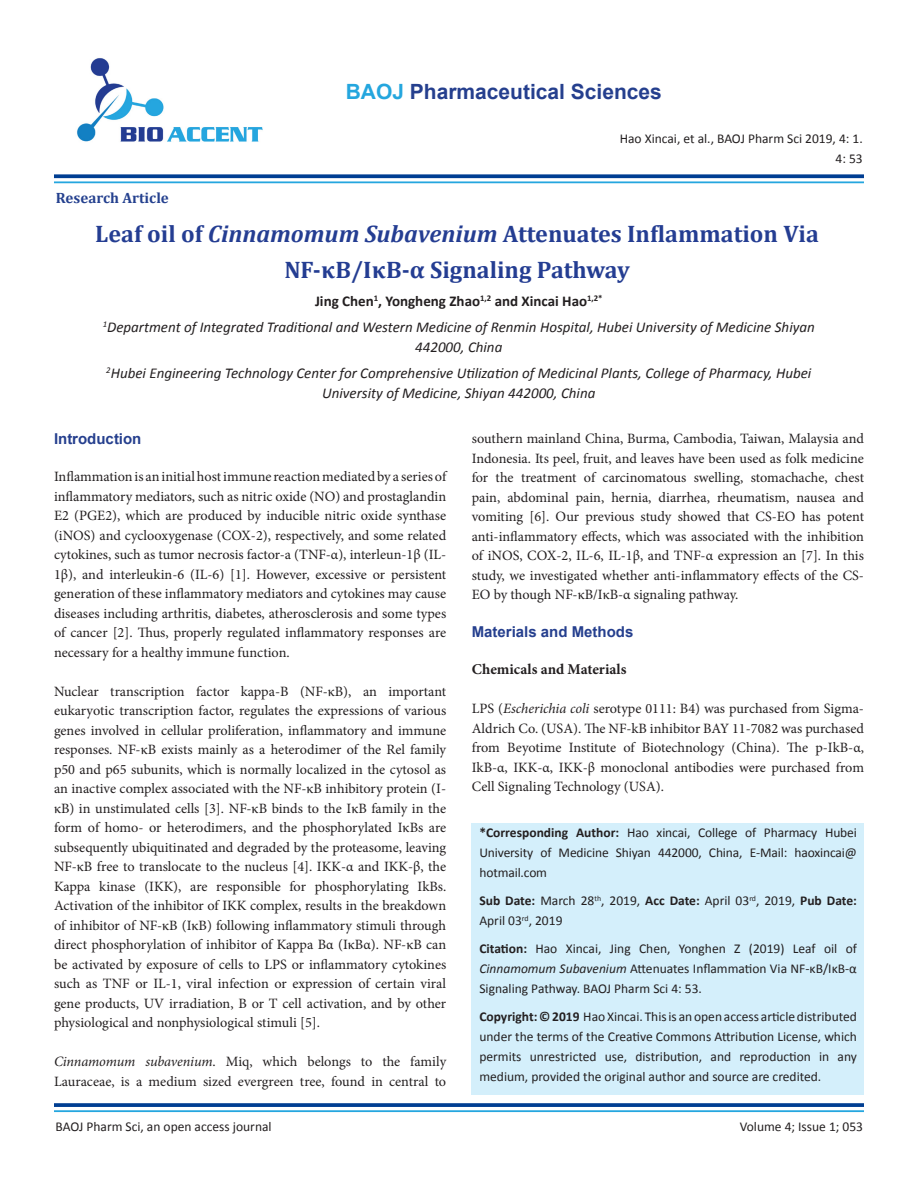
<style>
.page{position:relative;width:918px;height:1188px;background:#fff}
.page>*{position:absolute;margin:0;border:0;box-sizing:border-box;transform-origin:0 0}
.t1{font:700 24px/36px "Cambria";color:#243d92;text-align:center}
.t2{font:700 21px "Arial";color:#253f8e}
.t3{font:italic 15px/19.8px "Calibri";color:#231f20;text-align:center}
.t4{font:700 15px "Calibri";color:#231f20}
.t5{font:700 15px "Arial";color:#253f8e}
.t6{font:700 15px "Minion Pro";color:#231f20}
.t7{font:700 15px "Cambria";color:#25418f}
.t8{font:14.25px/19.5px "Minion Pro";color:#231f20;text-align:justify}
.t9{font:13.5px/19.8px "Calibri";color:#231f20;text-align:justify}
.s1{color:#24a6de}
.s2{font-style:italic}
.s3{font-weight:700}
</style>
<div class="page">
<img style="left:77px;top:58px;width:186px;height:84px">
<svg style="left:54px;top:174px;width:810px;height:4px;background:#18509c"></svg>
<hr style="left:54px;top:181px;width:810px;height:2px;background:#25a6df">
<svg style="left:54px;top:1103px;width:810px;height:4px;background:#0f4998"></svg>
<hr style="left:54px;top:1110px;width:810px;height:2px;background:#25a6df">
<div style="left:472px;top:823px;width:392px;height:272px;background:#d4effb"></div>
<h2 class="t2" style="left:346px;top:77px;width:318px"><span class="s1">BAOJ</span> Pharmaceutical Sciences</h2>
<p class="t9" style="left:620px;top:129px;width:245px;text-align:right">Hao Xincai, et al., BAOJ Pharm Sci 2019, 4: 1.<br>4: 53</p>
<p class="t7" style="left:56px;top:188px;width:114px">Research Article</p>
<p class="t1" style="left:95px;top:215px;width:725px">Leaf oil of <span class="s2">Cinnamomum Subavenium</span> Attenuates Inflammation Via<br>NF-κB/IκB-α Signaling Pathway</p>
<p class="t4" style="left:315px;top:291px;width:289px">Jing Chen<sup>1</sup>, Yongheng Zhao<sup>1,2</sup> and Xincai Hao<sup>1,2*</sup></p>
<p class="t3" style="left:103px;top:317px;width:714px"><sup>1</sup>Department of Integrated Traditional and Western Medicine of Renmin Hospital, Hubei University of Medicine Shiyan<br>442000, China</p>
<p class="t3" style="left:106px;top:363px;width:707px"><sup>2</sup>Hubei Engineering Technology Center for Comprehensive Utilization of Medicinal Plants, College of Pharmacy, Hubei<br>University of Medicine, Shiyan 442000, China</p>
<p class="t5" style="left:54px;top:429px;width:89px">Introduction</p>
<p class="t8" style="left:54px;top:467px;width:394px">Inflammation is an initial host immune reaction mediated by a series of inflammatory mediators, such as nitric oxide (NO) and prostaglandin E2 (PGE2), which are produced by inducible nitric oxide synthase (iNOS) and cyclooxygenase (COX-2), respectively, and some related cytokines, such as tumor necrosis factor-a (TNF-α), interleun-1β (IL-1β), and interleukin-6 (IL-6) [1]. However, excessive or persistent generation of these inflammatory mediators and cytokines may cause diseases including arthritis, diabetes, atherosclerosis and some types of cancer [2]. Thus, properly regulated inflammatory responses are necessary for a healthy immune function.</p>
<p class="t8" style="left:54px;top:682px;width:394px">Nuclear transcription factor kappa-B (NF-κB), an important eukaryotic transcription factor, regulates the expressions of various genes involved in cellular proliferation, inflammatory and immune responses. NF-κB exists mainly as a heterodimer of the Rel family p50 and p65 subunits, which is normally localized in the cytosol as an inactive complex associated with the NF-κB inhibitory protein (I&shy;κB) in unstimulated cells [3]. NF-κB binds to the IκB family in the form of homo- or heterodimers, and the phosphorylated IκBs are subsequently ubiquitinated and degraded by the proteasome, leaving NF-κB free to translocate to the nucleus [4]. IKK-α and IKK-β, the Kappa kinase (IKK), are responsible for phosphorylating IkBs.<br>Activation of the inhibitor of IKK complex, results in the breakdown of inhibitor of NF-κB (IκB) following inflammatory stimuli through direct phosphorylation of inhibitor of Kappa Bα (IκBα). NF-κB can be activated by exposure of cells to LPS or inflammatory cytokines such as TNF or IL-1, viral infection or expression of certain viral gene products, UV irradiation, B or T cell activation, and by other physiological and nonphysiological stimuli [5].</p>
<p class="t8" style="left:54px;top:1052px;width:394px"><span class="s2">Cinnamomum subavenium</span>. Miq, which belongs to the family<br>Lauraceae, is a medium sized evergreen tree, found in central to</p>
<p class="t8" style="left:472px;top:429px;width:394px">southern mainland China, Burma, Cambodia, Taiwan, Malaysia and Indonesia. Its peel, fruit, and leaves have been used as folk medicine for the treatment of carcinomatous swelling, stomachache, chest pain, abdominal pain, hernia, diarrhea, rheumatism, nausea and vomiting [6]. Our previous study showed that CS-EO has potent anti-inflammatory effects, which was associated with the inhibition of iNOS, COX-2, IL-6, IL-1β, and TNF-α expression an [7]. In this study, we investigated whether anti-inflammatory effects of the CS-EO by though NF-κB/IκB-α signaling pathway.</p>
<p class="t5" style="left:472px;top:622px;width:163px">Materials and Methods</p>
<p class="t6" style="left:472px;top:659px;width:156px">Chemicals and Materials</p>
<p class="t8" style="left:472px;top:699px;width:394px">LPS (<span class="s2">Escherichia coli</span> serotype 0111: B4) was purchased from Sigma-Aldrich Co. (USA). The NF-kB inhibitor BAY 11-7082 was purchased from Beyotime Institute of Biotechnology (China). The p-IkB-α, IkB-α, IKK-α, IKK-β monoclonal antibodies were purchased from Cell Signaling Technology (USA).</p>
<p class="t9" style="left:479px;top:823px;width:379px"><span class="s3">*Corresponding Author:</span> Hao xincai, College of Pharmacy Hubei University of Medicine Shiyan 442000, China, E-Mail: haoxincai@ hotmail.com</p>
<p class="t9" style="left:479px;top:891px;width:379px"><span class="s3">Sub Date:</span> March 28<sup>th</sup>, 2019, <span class="s3">Acc Date:</span> April 03<sup>rd</sup>, 2019, <span class="s3">Pub Date:<br></span>April 03<sup>rd</sup>, 2019</p>
<p class="t9" style="left:479px;top:939px;width:379px"><span class="s3">Citation:</span> Hao Xincai, Jing Chen, Yonghen Z (2019) Leaf oil of <span class="s2">Cinnamomum Subavenium</span> Attenuates Inflammation Via NF-κB/IκB-α Signaling Pathway. BAOJ Pharm Sci 4: 53.</p>
<p class="t9" style="left:479px;top:1007px;width:379px"><span class="s3">Copyright: © 2019</span> Hao Xincai. This is an open access article distributed under the terms of the Creative Commons Attribution License, which permits unrestricted use, distribution, and reproduction in any medium, provided the original author and source are credited.</p>
<p class="t9" style="left:56px;top:1117px;width:218px">BAOJ Pharm Sci, an open access journal</p>
<p class="t9" style="left:740px;top:1117px;width:125px">Volume 4; Issue 1; 053</p>
</div>
